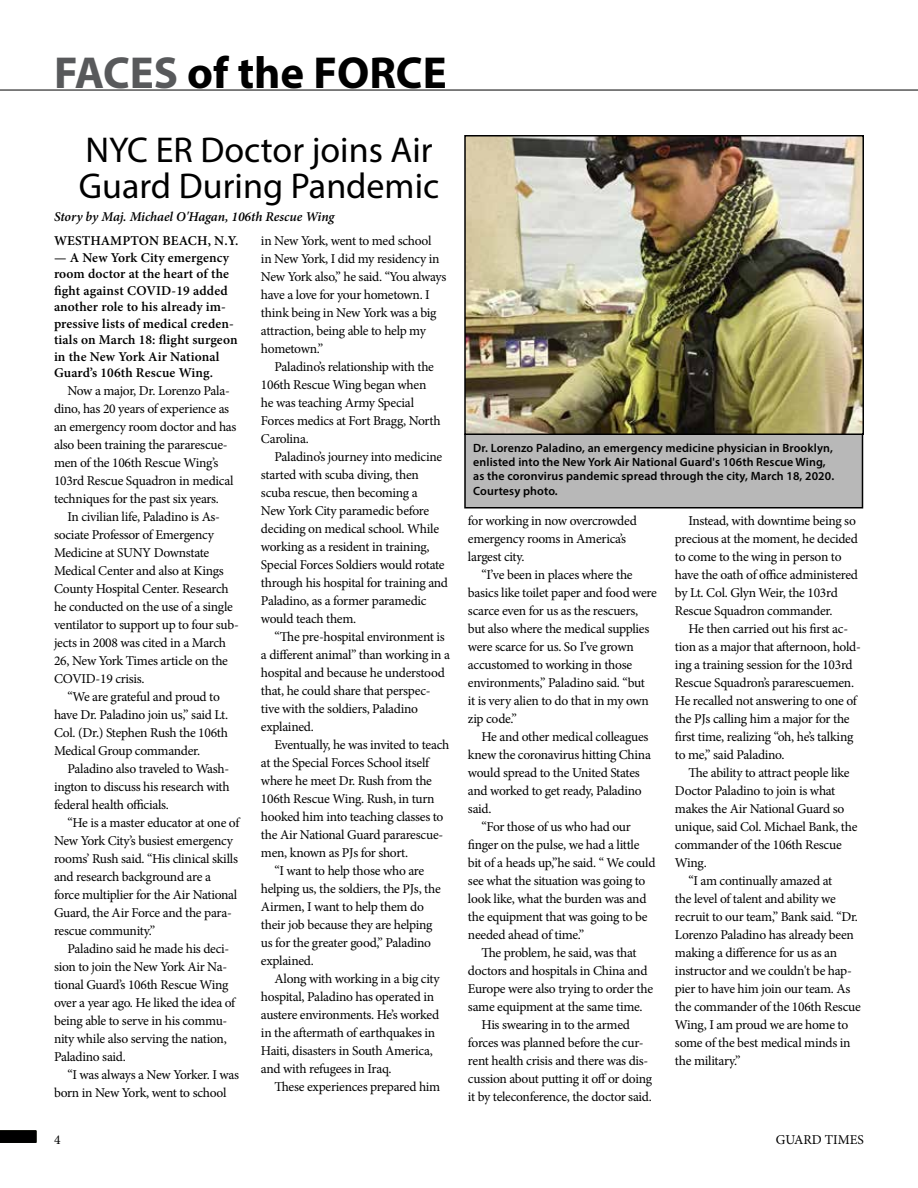
<style>
.page{position:relative;width:918px;height:1188px;background:#fff}
.page>*{position:absolute;margin:0;border:0;box-sizing:border-box;transform-origin:0 0}
.t1{font:700 45px "Myriad Pro";color:#000}
.t2{font:36px/36px "Myriad Pro";color:#000}
.t3{font:13.5px/18px "Minion Pro";letter-spacing:-.025em;color:#000}
.t4{font:600 13.5px/16.5px "Minion Pro";letter-spacing:.01em;color:#000}
.t5{font:italic 600 13.5px "Minion Pro";letter-spacing:-.005em;color:#000}
.t6{font:13.5px "Minion Pro";color:#000}
.t7{font:600 12px/14.4px "Myriad Pro";letter-spacing:.01em;color:#000}
.s1{color:#58595b}
</style>
<div class="page">
<hr style="left:0;top:90px;width:918px;height:1px;background:#000">
<div style="left:0;top:1130px;width:36px;height:12px;background:#181912"></div>
<div style="left:0;top:1131px;width:36px;height:12px;background:#000"></div>
<div style="left:465px;top:434px;width:397px;height:74px;background:#b8b8b8"></div>
<div style="left:464px;top:434px;width:399px;height:74px;border:2px solid #000"></div>
<img style="left:467px;top:138px;width:394px;height:294px">
<div style="left:464px;top:135px;width:400px;height:300px;border:2px solid #000"></div>
<h1 class="t1" style="left:54px;top:44px;width:394px"><span class="s1">FACES</span> of the FORCE</h1>
<h2 class="t2" style="left:79px;top:131px;width:362px">NYC ER Doctor joins Air<br>Guard During Pandemic</h2>
<p class="t5" style="left:54px;top:207px;width:282px">Story by Maj. Michael O'Hagan, 106th Rescue Wing</p>
<p class="t4" style="left:54px;top:233px;width:186px">WESTHAMPTON BEACH, N.Y.</p>
<p class="t4" style="left:54px;top:249px;width:185px">— A New York City emergency room doctor at the heart of the fight against COVID-19 added another role to his already im&shy;pressive lists of medical creden&shy;tials on March 18: flight surgeon in the New York Air National<br>Guard’s 106th Rescue Wing.</p>
<p class="t3" style="left:54px;top:382px;width:184px;text-indent:14px">Now a major, Dr. Lorenzo Pala&shy;dino, has 20 years of experience as an emergency room doctor and has also been training the pararescue&shy;men of the 106th Rescue Wing’s<br>103rd Rescue Squadron in medical techniques for the past six years.</p>
<p class="t3" style="left:54px;top:508px;width:186px;text-indent:14px">In civilian life, Paladino is As&shy;sociate Professor of Emergency<br>Medicine at SUNY Downstate<br>Medical Center and also at Kings<br>County Hospital Center. Research he conducted on the use of a single ventilator to support up to four sub&shy;jects in 2008 was cited in a March<br>26, New York Times article on the<br>COVID-19 crisis.</p>
<p class="t3" style="left:54px;top:688px;width:176px;text-indent:14px">“We are grateful and proud to have Dr. Paladino join us,” said Lt.<br>Col. (Dr.) Stephen Rush the 106th<br>Medical Group commander.</p>
<p class="t3" style="left:54px;top:760px;width:177px;text-align:justify;text-indent:14px">Paladino also traveled to Wash&shy;ington to discuss his research with federal health officials.</p>
<p class="t3" style="left:54px;top:814px;width:188px;text-indent:14px">“He is a master educator at one of<br>New York City’s busiest emergency rooms’ Rush said. “His clinical skills and research background are a<br>force multiplier for the Air National<br>Guard, the Air Force and the para&shy;rescue community.”</p>
<p class="t3" style="left:54px;top:940px;width:184px;text-indent:14px">Paladino said he made his deci&shy;sion to join the New York Air Na&shy;tional Guard’s 106th Rescue Wing over a year ago. He liked the idea of being able to serve in his commu&shy;nity while also serving the nation,<br>Paladino said.</p>
<p class="t3" style="left:54px;top:1066px;width:187px;text-indent:14px">“I was always a New Yorker. I was born in New York, went to school</p>
<p class="t3" style="left:261px;top:232px;width:187px">in New York, went to med school<br>in New York, I did my residency in<br>New York also,” he said. “You always have a love for your hometown. I think being in New York was a big attraction, being able to help my hometown.”</p>
<p class="t3" style="left:261px;top:358px;width:181px;text-indent:14px">Paladino’s relationship with the<br>106th Rescue Wing began when he was teaching Army Special<br>Forces medics at Fort Bragg, North<br>Carolina.</p>
<p class="t3" style="left:261px;top:448px;width:189px;text-indent:14px">Paladino’s journey into medicine started with scuba diving, then scuba rescue, then becoming a<br>New York City paramedic before deciding on medical school. While working as a resident in training,<br>Special Forces Soldiers would rotate through his hospital for training and<br>Paladino, as a former paramedic would teach them.</p>
<p class="t3" style="left:261px;top:628px;width:191px;text-indent:14px">“The pre-hospital environment is a different animal” than working in a hospital and because he understood that, he could share that perspec&shy;tive with the soldiers, Paladino explained.</p>
<p class="t3" style="left:274px;top:736px;width:176px">Eventually, he was invited to teach</p>
<p class="t3" style="left:261px;top:754px;width:171px">at the Special Forces School itself</p>
<p class="t3" style="left:261px;top:772px;width:172px">where he meet Dr. Rush from the</p>
<p class="t3" style="left:261px;top:790px;width:175px">106th Rescue Wing. Rush, in turn</p>
<p class="t3" style="left:261px;top:808px;width:184px">hooked him into teaching classes to</p>
<p class="t3" style="left:261px;top:826px;width:184px">the Air National Guard pararescue-</p>
<p class="t3" style="left:261px;top:844px;width:149px">men, known as PJs for short.</p>
<p class="t3" style="left:274px;top:862px;width:151px">“I want to help those who are</p>
<p class="t3" style="left:261px;top:880px;width:181px">helping us, the soldiers, the PJs, the</p>
<p class="t3" style="left:261px;top:898px;width:164px">Airmen, I want to help them do</p>
<p class="t3" style="left:261px;top:916px;width:173px">their job because they are helping</p>
<p class="t3" style="left:261px;top:934px;width:172px">us for the greater good,” Paladino</p>
<p class="t3" style="left:261px;top:952px;width:54px">explained.</p>
<p class="t3" style="left:274px;top:970px;width:167px">Along with working in a big city</p>
<p class="t3" style="left:261px;top:988px;width:175px">hospital, Paladino has operated in</p>
<p class="t3" style="left:261px;top:1006px;width:180px">austere environments. He’s worked</p>
<p class="t3" style="left:261px;top:1024px;width:176px">in the aftermath of earthquakes in</p>
<p class="t3" style="left:261px;top:1042px;width:173px">Haiti, disasters in South America,</p>
<p class="t3" style="left:261px;top:1060px;width:132px">and with refugees in Iraq.</p>
<p class="t3" style="left:274px;top:1078px;width:167px">These experiences prepared him</p>
<p class="t7" style="left:473px;top:440px;width:362px">Dr. Lorenzo Paladino, an emergency medicine physician in Brooklyn, enlisted into the New York Air National Guard's 106th Rescue Wing, as the coronvirus pandemic spread through the city, March 18, 2020.<br>Courtesy photo.</p>
<p class="t3" style="left:468px;top:512px;width:170px">for working in now overcrowded emergency rooms in America’s largest city.</p>
<p class="t3" style="left:468px;top:566px;width:190px;text-indent:14px">“I’ve been in places where the basics like toilet paper and food were scarce even for us as the rescuers, but also where the medical supplies were scarce for us. So I’ve grown accustomed to working in those environments,” Paladino said. “but<br>it is very alien to do that in my own zip code.”</p>
<p class="t3" style="left:468px;top:728px;width:184px;text-indent:14px">He and other medical colleagues knew the coronavirus hitting China would spread to the United States and worked to get ready, Paladino said.</p>
<p class="t3" style="left:468px;top:818px;width:189px;text-indent:14px">“For those of us who had our finger on the pulse, we had a little bit of a heads up,”he said. “ We could see what the situation was going to look like, what the burden was and the equipment that was going to be needed ahead of time.”</p>
<p class="t3" style="left:481px;top:944px;width:157px">The problem, he said, was that</p>
<p class="t3" style="left:468px;top:962px;width:181px">doctors and hospitals in China and</p>
<p class="t3" style="left:468px;top:980px;width:187px">Europe were also trying to order the</p>
<p class="t3" style="left:468px;top:998px;width:176px">same equipment at the same time.</p>
<p class="t3" style="left:481px;top:1016px;width:150px">His swearing in to the armed</p>
<p class="t3" style="left:468px;top:1034px;width:177px">forces was planned before the cur-</p>
<p class="t3" style="left:468px;top:1052px;width:182px">rent health crisis and there was dis-</p>
<p class="t3" style="left:468px;top:1070px;width:186px">cussion about putting it off or doing</p>
<p class="t3" style="left:468px;top:1088px;width:185px">it by teleconference, the doctor said.</p>
<p class="t3" style="left:675px;top:512px;width:185px;text-indent:14px">Instead, with downtime being so precious at the moment, he decided to come to the wing in person to have the oath of office administered by Lt. Col. Glyn Weir, the 103rd<br>Rescue Squadron commander.</p>
<p class="t3" style="left:675px;top:620px;width:187px;text-indent:14px">He then carried out his first ac&shy;tion as a major that afternoon, hold&shy;ing a training session for the 103rd Rescue Squadron’s pararescuemen.<br>He recalled not answering to one of the PJs calling him a major for the first time, realizing “oh, he’s talking to me,” said Paladino.</p>
<p class="t3" style="left:688px;top:764px;width:163px">The ability to attract people like</p>
<p class="t3" style="left:675px;top:782px;width:162px">Doctor Paladino to join is what</p>
<p class="t3" style="left:675px;top:800px;width:171px">makes the Air National Guard so</p>
<p class="t3" style="left:675px;top:818px;width:184px">unique, said Col. Michael Bank, the</p>
<p class="t3" style="left:675px;top:836px;width:168px">commander of the 106th Rescue</p>
<p class="t3" style="left:675px;top:854px;width:33px">Wing.</p>
<p class="t3" style="left:688px;top:872px;width:145px">“I am continually amazed at</p>
<p class="t3" style="left:675px;top:890px;width:162px">the level of talent and ability we</p>
<p class="t3" style="left:675px;top:908px;width:185px">recruit to our team,” Bank said. “Dr.</p>
<p class="t3" style="left:675px;top:926px;width:181px">Lorenzo Paladino has already been</p>
<p class="t3" style="left:675px;top:944px;width:164px">making a difference for us as an</p>
<p class="t3" style="left:675px;top:962px;width:178px">instructor and we couldn't be hap-</p>
<p class="t3" style="left:675px;top:980px;width:177px">pier to have him join our team. As</p>
<p class="t3" style="left:675px;top:998px;width:187px">the commander of the 106th Rescue</p>
<p class="t3" style="left:675px;top:1016px;width:175px">Wing, I am proud we are home to</p>
<p class="t3" style="left:675px;top:1034px;width:177px">some of the best medical minds in</p>
<p class="t3" style="left:675px;top:1052px;width:67px">the military.”</p>
<p class="t3" style="left:54px;top:1130px;width:8px">4</p>
<p class="t6" style="left:776px;top:1130px;width:90px">GUARD TIMES</p>
</div>
